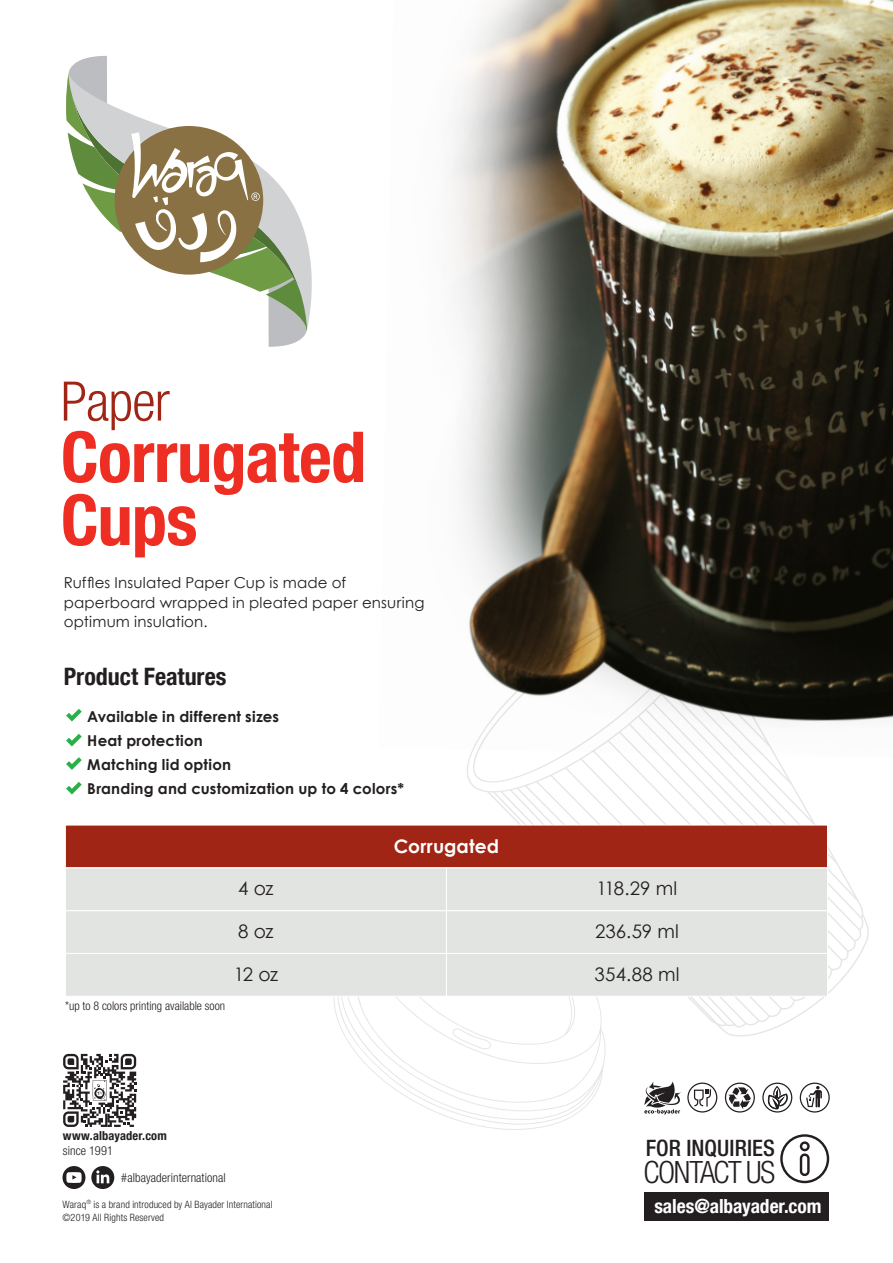
<style>
.page{position:relative;width:893px;height:1263px;background:#fff}
.page>*{position:absolute;margin:0;border:0;box-sizing:border-box;transform-origin:0 0}
.t1{font:700 condensed 70.35px/63px "Helvetica Neue LT Com";letter-spacing:-.01em;color:#ee2e22}
.t2{font:300 condensed 54.45px "Helvetica Neue LT Com";letter-spacing:-.015em;color:#a12514}
.t3{font:300 condensed 30.75px "Helvetica Neue LT Com";letter-spacing:-.045em;color:#231f20}
.t4{font:700 condensed 24px "Helvetica Neue LT Com";color:#231f20}
.t5{font:500 condensed 22.65px "Helvetica Neue LT Com";letter-spacing:.005em;color:#231f20}
.t6{font:700 condensed 19.35px "Helvetica Neue LT Com";letter-spacing:-.005em;color:#fff}
.t7{font:18.75px "Century Gothic";letter-spacing:.005em;color:#231f20}
.t8{font:700 18.75px "Century Gothic";letter-spacing:.005em;color:#fff}
.t9{font:700 15px/24px "Century Gothic";letter-spacing:.015em;color:#231f20}
.t10{font:15px/19.5px "Century Gothic";letter-spacing:.01em;color:#231f20}
.t11{font:300 condensed 12.45px "Helvetica Neue LT Com";letter-spacing:.005em;color:#231f20}
.t12{font:700 condensed 12.45px "Helvetica Neue LT Com";letter-spacing:.01em;color:#231f20}
.t13{font:300 condensed 12px "Helvetica Neue LT Com";color:#231f20}
.t14{font:300 condensed 10.05px "Helvetica Neue LT Com";letter-spacing:.015em;color:#231f20}
</style>
<div class="page">
<img style="left:448px;top:0;width:445px;height:720px">
<svg style="left:708px;top:629px;width:157px;height:285px;fill:#12120b"></svg>
<svg style="left:828px;top:701px;width:34px;height:213px"></svg>
<svg style="left:708px;top:641px;width:150px;height:260px"></svg>
<svg style="left:500px;top:791px;width:227px;height:230px"></svg>
<svg style="left:454px;top:600px;width:254px;height:205px"></svg>
<svg style="left:469px;top:600px;width:236px;height:194px"></svg>
<svg style="left:711px;top:914px;width:158px;height:123px"></svg>
<svg style="left:333px;top:997px;width:234px;height:133px"></svg>
<svg style="left:337px;top:997px;width:245px;height:122px"></svg>
<svg style="left:355px;top:997px;width:249px;height:113px"></svg>
<svg style="left:360px;top:997px;width:241px;height:70px"></svg>
<svg style="left:66px;top:709px;width:16px;height:12px"></svg>
<svg style="left:66px;top:734px;width:16px;height:12px"></svg>
<svg style="left:66px;top:757px;width:16px;height:13px"></svg>
<svg style="left:66px;top:782px;width:16px;height:12px"></svg>
<div style="left:65px;top:825px;width:763px;height:43px;background:#a12514"></div>
<div style="left:65px;top:910px;width:382px;height:44px;background:#e2e4e2"></div>
<div style="left:446px;top:910px;width:382px;height:44px;background:#e2e4e2"></div>
<div style="left:65px;top:867px;width:382px;height:44px;background:#e2e4e2;border:1px solid #fff"></div>
<div style="left:446px;top:867px;width:382px;height:44px;background:#e2e4e2;border:1px solid #fff"></div>
<div style="left:65px;top:953px;width:382px;height:44px;background:#e2e4e2;border:1px solid #fff"></div>
<div style="left:446px;top:953px;width:382px;height:44px;background:#e2e4e2;border:1px solid #fff"></div>
<svg style="left:66px;top:56px;width:243px;height:291px"></svg>
<svg style="left:91px;top:1166px;width:23px;height:23px"></svg>
<svg style="left:62px;top:1166px;width:23px;height:23px"></svg>
<svg style="left:63px;top:1054px;width:73px;height:73px"></svg>
<svg style="left:780px;top:1134px;width:49px;height:49px"></svg>
<div style="left:644px;top:1192px;width:184px;height:29px;background:#231f20"></div>
<svg style="left:725px;top:1082px;width:30px;height:30px"></svg>
<svg style="left:762px;top:1082px;width:30px;height:30px"></svg>
<svg style="left:800px;top:1082px;width:30px;height:30px"></svg>
<svg style="left:687px;top:1082px;width:30px;height:30px"></svg>
<svg style="left:644px;top:1081px;width:36px;height:33px"></svg>
<h2 class="t2" style="left:61px;top:370px;width:111px">Paper</h2>
<h1 class="t1" style="left:61px;top:426px;width:307px">Corrugated<br>Cups</h1>
<p class="t10" style="left:64px;top:573px;width:362px">Ruffles Insulated Paper Cup is made of paperboard wrapped in pleated paper ensuring optimum insulation.</p>
<h3 class="t4" style="left:64px;top:662px;width:164px">Product Features</h3>
<p class="t9" style="left:87px;top:704px;width:318px">Available in different sizes<br>Heat protection<br>Matching lid option<br>Branding and customization up to 4 colors*</p>
<p class="t7" style="left:238px;top:876px;width:37px">4 oz</p>
<p class="t7" style="left:238px;top:920px;width:37px">8 oz</p>
<p class="t8" style="left:394px;top:834px;width:107px">Corrugated</p>
<p class="t7" style="left:597px;top:876px;width:82px">118.29 ml</p>
<p class="t7" style="left:595px;top:920px;width:85px">236.59 ml</p>
<p class="t13" style="left:65px;top:999px;width:162px">*up to 8 colors printing available soon</p>
<p class="t7" style="left:234px;top:962px;width:46px">12 oz</p>
<p class="t7" style="left:594px;top:962px;width:87px">354.88 ml</p>
<p class="t12" style="left:63px;top:1128px;width:105px">www.albayader.com</p>
<p class="t11" style="left:63px;top:1144px;width:52px">since 1991</p>
<p class="t11" style="left:121px;top:1170px;width:106px">#albayaderinternational</p>
<h3 class="t5" style="left:646px;top:1134px;width:131px">FOR INQUIRIES</h3>
<h3 class="t3" style="left:644px;top:1154px;width:133px">CONTACT US</h3>
<p class="t14" style="left:62px;top:1198px;width:212px">Waraq<sup>®</sup> is a brand introduced by Al Bayader International</p>
<p class="t6" style="left:654px;top:1194px;width:169px">sales@albayader.com</p>
<p class="t14" style="left:62px;top:1212px;width:103px">©2019 All Rights Reserved</p>
</div>
